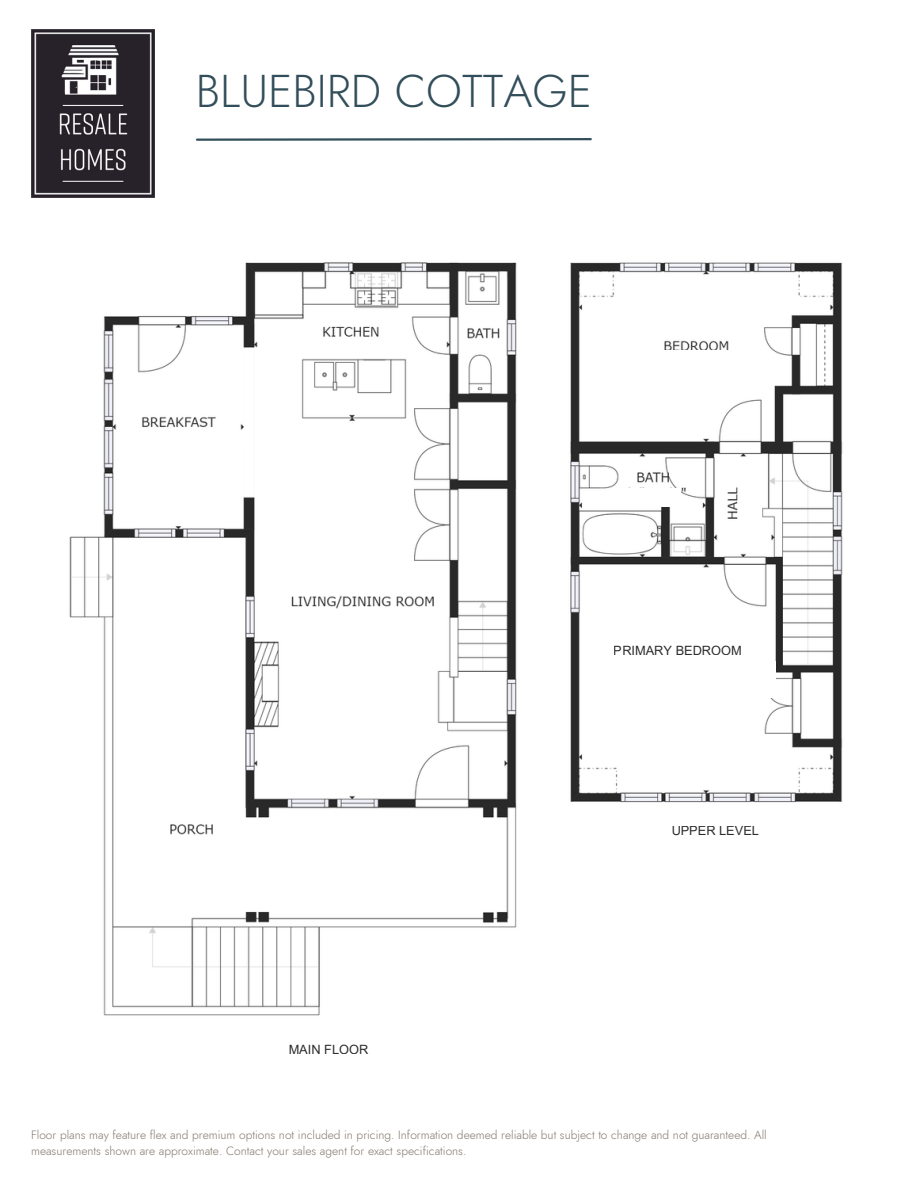
<style>
.page{position:relative;width:918px;height:1188px;background:#fff}
.page>*{position:absolute;margin:0;border:0;box-sizing:border-box;transform-origin:0 0}
.t1{font:300 45.75px "Jost";color:#324e5a}
.t2{font:12.75px "Arial MT Pro";color:#000}
.t3{font:300 12px/16px "Jost";color:#83786f}
</style>
<div class="page">
<img style="left:31px;top:30px;width:124px;height:167px">
<svg style="left:196px;top:138px;width:396px;height:3px"></svg>
<img style="left:69px;top:262px;width:774px;height:754px">
<div style="left:300px;top:340px;width:110px;height:17px;background:#fff"></div>
<div style="left:127px;top:430px;width:119px;height:15px;background:#fff"></div>
<div style="left:641px;top:351px;width:110px;height:17px;background:#fff"></div>
<div style="left:586px;top:377px;width:118px;height:52px;background:#fff"></div>
<div style="left:613px;top:488px;width:68px;height:18px;background:#fff"></div>
<div style="left:741px;top:466px;width:20px;height:80px;background:#fff"></div>
<div style="left:595px;top:720px;width:129px;height:36px;background:#fff"></div>
<div style="left:595px;top:642px;width:161px;height:36px;background:#fff"></div>
<div style="left:614px;top:661px;width:161px;height:36px;background:#fff"></div>
<div style="left:300px;top:609px;width:136px;height:36px;background:#fff"></div>
<div style="left:566px;top:815px;width:162px;height:37px;background:#fff"></div>
<p class="t1" style="left:196px;top:58px;width:398px">BLUEBIRD COTTAGE</p>
<p class="t2" style="left:289px;top:1045px;width:81px">MAIN FLOOR</p>
<p class="t2" style="left:614px;top:646px;width:130px">PRIMARY BEDROOM</p>
<p class="t2" style="left:672px;top:826px;width:89px">UPPER LEVEL</p>
<p class="t3" style="left:31px;top:1127px;width:737px">Floor plans may feature flex and premium options not included in pricing. Information deemed reliable but subject to change and not guaranteed. All measurements shown are approximate. Contact your sales agent for exact specifications.</p>
</div>
